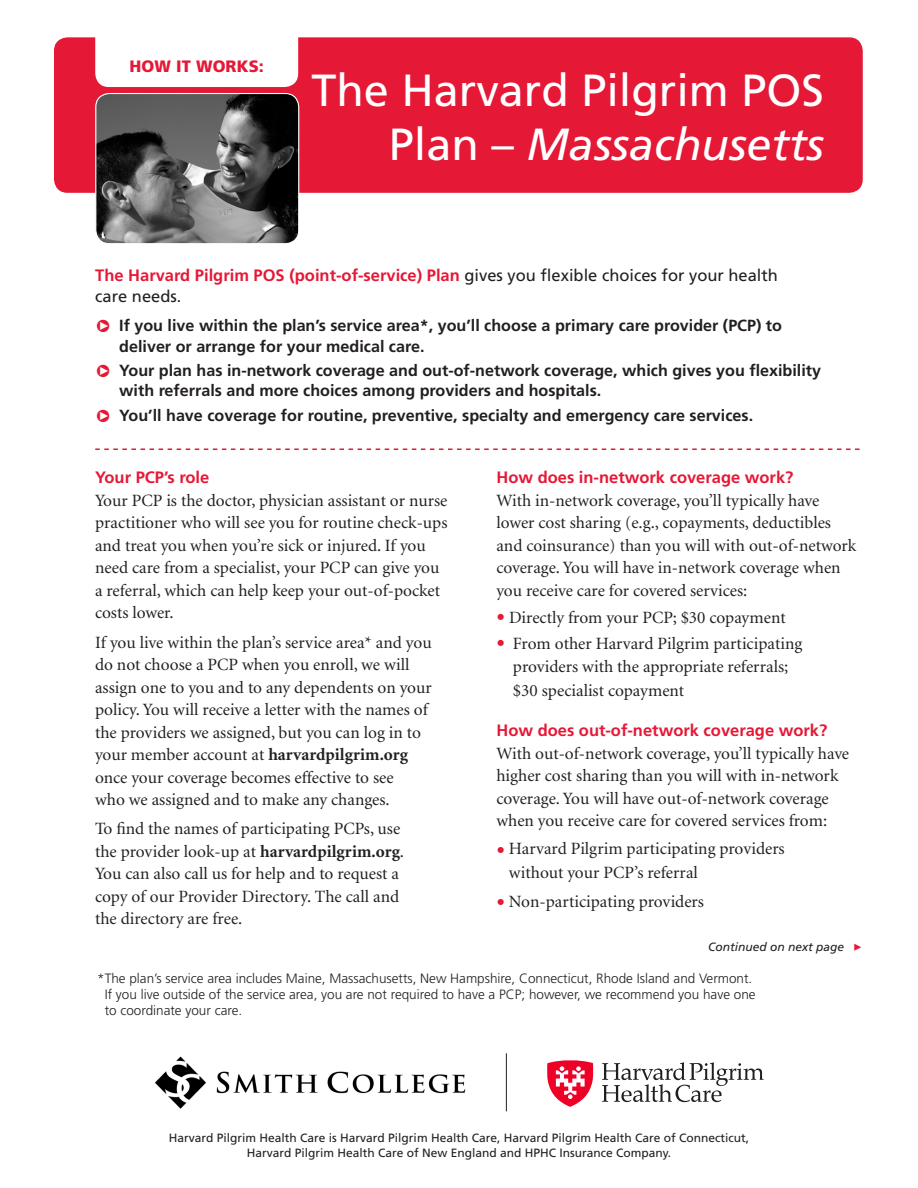
<style>
.page{position:relative;width:918px;height:1188px;background:#fff}
.page>*{position:absolute;margin:0;border:0;box-sizing:border-box;transform-origin:0 0}
.Plan_Name{font:45px/54px "Frutiger";color:#fff;text-align:right}
.t1{font:17.25px/22.5px "Minion";color:#231f20}
.Intro_paragraph{font:16.5px/21px "Frutiger";color:#231f20}
.t2{font:700 16.5px "Frutiger";color:#e51836}
.Plan_Name-2{font:900 16.5px "Frutiger";letter-spacing:.005em;color:#e51836}
.Intro_bullet{font:700 16.2px/21px "Frutiger";color:#231f20}
.Intro_paragraph-2{font:700 16.2px "Frutiger";color:#231f20}
.t3{font:300 13.5px/16.2px "Frutiger";color:#231f20}
.t4{font:12px/14.4px "Frutiger";color:#231f20;text-align:center}
.t5{font:italic 12px "Frutiger";color:#231f20}
.s1{font-style:italic}
.s2{font-weight:700;color:#e51836}
.s3{color:#e51836}
.s4{font-weight:700}
.s5{font-family:"Avenir LT Std";font-weight:300;color:#e51836}
.s6{font-family:"Frutiger";font-stretch:condensed;color:#e51836}
.s7{font-family:"FF Dingbests";font-style:normal;font-size:14.25px;color:#e51836}
</style>
<div class="page">
<div style="left:54px;top:37px;width:809px;height:156px;background:#e51836;border-radius:14px"></div>
<div style="left:95px;top:16px;width:203px;height:71px;background:#fff;border-radius:14px"></div>
<img style="left:97px;top:94px;width:202px;height:148px">
<div style="left:95px;top:93px;width:204px;height:151px;border:1px solid #fff;border-radius:14px"></div>
<svg style="left:95px;top:448px;width:765px;height:2px"></svg>
<svg style="left:547px;top:1060px;width:46px;height:47px"></svg>
<svg style="left:602px;top:1062px;width:162px;height:40px"></svg>
<img style="left:155px;top:1056px;width:311px;height:53px">
<hr style="left:506px;top:1053px;width:1px;height:58px;background:#231f20">
<p class="Plan_Name-2" style="left:130px;top:56px;width:136px">HOW IT WORKS:</p>
<p class="Plan_Name" style="left:311px;top:63px;width:514px">The Harvard Pilgrim POS<br>Plan – <span class="s1">Massachusetts</span></p>
<p class="Intro_paragraph" style="left:95px;top:264px;width:684px"><span class="s2">The Harvard Pilgrim POS (point-of-service) Plan</span> gives you flexible choices for your health care needs.</p>
<p class="Intro_bullet" style="left:119px;top:315px;width:664px;text-indent:-24px"><span class="s3">❑</span> If you live within the plan’s service area*, you’ll choose a primary care provider (PCP) to deliver or arrange for your medical care.</p>
<p class="Intro_bullet" style="left:119px;top:361px;width:703px;line-height:19.5px;text-indent:-24px"><span class="s3">❑</span> Your plan has in-network coverage and out-of-network coverage, which gives you flexibility with referrals and more choices among providers and hospitals.</p>
<p class="Intro_paragraph-2" style="left:95px;top:406px;width:659px"><span class="s3">❑</span> You’ll have coverage for routine, preventive, specialty and emergency care services.</p>
<p class="t2" style="left:95px;top:468px;width:116px">Your PCP’s role</p>
<p class="t1" style="left:95px;top:490px;width:354px">Your PCP is the doctor, physician assistant or nurse practitioner who will see you for routine check-ups and treat you when you’re sick or injured. If you need care from a specialist, your PCP can give you a referral, which can help keep your out-of-pocket costs lower.</p>
<p class="t1" style="left:95px;top:632px;width:338px">If you live within the plan’s service area* and you do not choose a PCP when you enroll, we will assign one to you and to any dependents on your policy. You will receive a letter with the names of the providers we assigned, but you can log in to your member account at <span class="s4">harvardpilgrim.org </span>once your coverage becomes effective to see<br>who we assigned and to make any changes.</p>
<p class="t1" style="left:95px;top:818px;width:311px">To find the names of participating PCPs, use the provider look-up at <span class="s4">harvardpilgrim.org</span>.<br>You can also call us for help and to request a copy of our Provider Directory. The call and the directory are free.</p>
<p class="t2" style="left:496px;top:468px;width:299px">How does in-network coverage work?</p>
<p class="t1" style="left:496px;top:490px;width:362px">With in-network coverage, you’ll typically have lower cost sharing (e.g., copayments, deductibles and coinsurance) than you will with out-of-network coverage. You will have in-network coverage when you receive care for covered services:</p>
<p class="t1" style="left:496px;top:607px;width:291px"><span class="s5">•</span> Directly from your PCP; $30 copayment</p>
<p class="t1" style="left:513px;top:633px;width:291px;line-height:23.2px;text-indent:-17px"><span class="s5">•</span> From other Harvard Pilgrim participating providers with the appropriate referrals; $30 specialist copayment</p>
<p class="t2" style="left:496px;top:721px;width:332px">How does out-of-network coverage work?</p>
<p class="t1" style="left:496px;top:742px;width:354px">With out-of-network coverage, you’ll typically have higher cost sharing than you will with in-network coverage. You will have out-of-network coverage when you receive care for covered services from:</p>
<p class="t1" style="left:509px;top:838px;width:277px;line-height:24px;text-indent:-13px"><span class="s6">•</span> Harvard Pilgrim participating providers without your PCP’s referral</p>
<p class="t1" style="left:496px;top:891px;width:209px"><span class="s6">•</span> Non-participating providers</p>
<p class="t5" style="left:708px;top:940px;width:156px">Continued on next page <span class="s7">&gt;</span></p>
<p class="t3" style="left:105px;top:970px;width:652px;text-indent:-8px">*The plan’s service area includes Maine, Massachusetts, New Hampshire, Connecticut, Rhode Island and Vermont.<br>If you live outside of the service area, you are not required to have a PCP; however, we recommend you have one to coordinate your care.</p>
<p class="t4" style="left:169px;top:1131px;width:582px">Harvard Pilgrim Health Care is Harvard Pilgrim Health Care, Harvard Pilgrim Health Care of Connecticut,<br>Harvard Pilgrim Health Care of New England and HPHC Insurance Company.</p>
</div>
